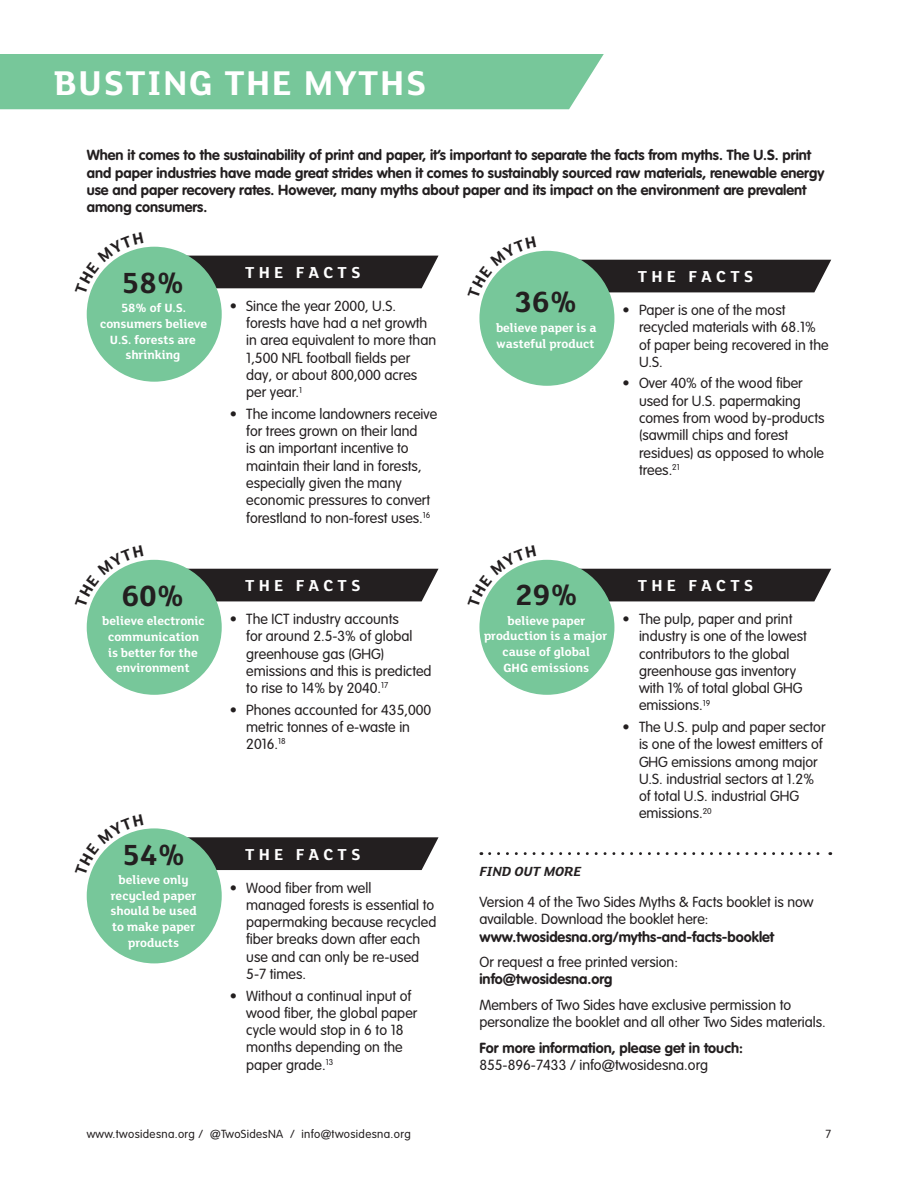
<style>
.page{position:relative;width:918px;height:1188px;background:#fff}
.page>*{position:absolute;margin:0;border:0;box-sizing:border-box;transform-origin:0 0}
.Page_Heading{font:700 37.5px "FS Lola";letter-spacing:.04em;color:#fff}
.t1{font:700 36.15px "FS Lola";letter-spacing:.04em;color:#fff}
.t2{font:700 31.8px "FS Lola";color:#231f20}
.t3{font:700 17.25px "FS Lola";letter-spacing:.24em;color:#fff}
.t4{font:300 14.4px/17.2px "VAG Rounded LT Pro";color:#231f20}
.t5{font:700 14.4px/17.2px "VAG Rounded LT Pro";color:#231f20}
.t6{font:700 13.05px/15.6px "FS Lola";color:#fff;text-align:center}
.t7{font:300 11.55px "VAG Rounded LT Pro";letter-spacing:.03em;color:#231f20}
.s1{font-family:"FS Lola";font-weight:700;font-style:italic}
.s2{font-weight:300}
.s3{font-weight:700}
</style>
<div class="page">
<svg style="left:490px;top:852px;width:341px;height:3px"></svg>
<div style="left:189px;top:256px;width:250px;height:32px;background:#231f20"></div>
<div style="left:87px;top:247px;width:135px;height:135px;background:#77c79a;border-radius:50%"></div>
<div style="left:189px;top:569px;width:250px;height:32px;background:#231f20"></div>
<div style="left:87px;top:560px;width:135px;height:135px;background:#77c79a;border-radius:50%"></div>
<svg style="left:189px;top:837px;width:250px;height:33px;background:#2d292a"></svg>
<div style="left:87px;top:828px;width:135px;height:135px;background:#77c79a;border-radius:50%"></div>
<div style="left:581px;top:260px;width:250px;height:32px;background:#231f20"></div>
<div style="left:479px;top:251px;width:135px;height:135px;background:#77c79a;border-radius:50%"></div>
<div style="left:581px;top:569px;width:250px;height:32px;background:#231f20"></div>
<div style="left:479px;top:560px;width:135px;height:135px;background:#77c79a;border-radius:50%"></div>
<div style="left:0;top:54px;width:604px;height:55px;background:#77c79a"></div>
<svg style="left:90px;top:247px;width:53px;height:46px"></svg>
<svg style="left:90px;top:560px;width:53px;height:46px"></svg>
<svg style="left:89px;top:829px;width:54px;height:47px"></svg>
<svg style="left:482px;top:251px;width:54px;height:47px"></svg>
<svg style="left:482px;top:560px;width:54px;height:47px"></svg>
<p class="t1" style="left:87px;top:56px;width:360px">BUSTING THE MYTHS</p>
<p class="Page_Heading" style="left:54px;top:63px;width:374px">BUSTING THE MYTHS</p>
<p class="t5" style="left:87px;top:147px;width:739px">When it comes to the sustainability of print and paper, it’s important to separate the facts from myths. The U.S. print and paper industries have made great strides when it comes to sustainably sourced raw materials, renewable energy use and paper recovery rates. However, many myths about paper and its impact on the environment are prevalent among consumers.</p>
<p class="t3" style="left:245px;top:264px;width:117px">THE FACTS</p>
<p class="t2" style="left:122px;top:265px;width:64px">58%</p>
<p class="t6" style="left:100px;top:301px;width:109px">58% of U.S. consumers believe<br>U.S. forests are shrinking</p>
<p class="t4" style="left:246px;top:298px;width:191px;text-indent:-16px">• Since the year 2000, U.S. forests have had a net growth in area equivalent to more than<br>1,500 NFL football fields per day, or about 800,000 acres per year.<sup>1</sup></p>
<p class="t4" style="left:246px;top:406px;width:192px;text-indent:-16px">• The income landowners receive for trees grown on their land<br>is an important incentive to maintain their land in forests, especially given the many economic pressures to convert forestland to non-forest uses.<sup>16</sup></p>
<p class="t3" style="left:245px;top:577px;width:117px">THE FACTS</p>
<p class="t2" style="left:122px;top:578px;width:64px">60%</p>
<p class="t6" style="left:102px;top:614px;width:104px">believe electronic communication is better for the environment</p>
<p class="t4" style="left:246px;top:611px;width:187px;text-indent:-16px">• The ICT industry accounts<br>for around 2.5-3% of global greenhouse gas (GHG) emissions and this is predicted to rise to 14% by 2040.<sup>17</sup></p>
<p class="t4" style="left:246px;top:701px;width:187px;text-indent:-16px">• Phones accounted for 435,000 metric tonnes of e-waste in<br>2016.<sup>18</sup></p>
<p class="t2" style="left:122px;top:837px;width:64px">54%</p>
<p class="t3" style="left:245px;top:845px;width:117px">THE FACTS</p>
<p class="t6" style="left:110px;top:872px;width:88px">believe only recycled paper should be used to make paper products</p>
<p class="t4" style="left:246px;top:879px;width:192px;text-indent:-16px">• Wood fiber from well<br>managed forests is essential to papermaking because recycled fiber breaks down after each use and can only be re-used<br>5-7 times.</p>
<p class="t4" style="left:246px;top:987px;width:173px;text-indent:-16px">• Without a continual input of wood fiber, the global paper cycle would stop in 6 to 18 months depending on the paper grade.<sup>13</sup></p>
<p class="t2" style="left:514px;top:285px;width:64px">36%</p>
<p class="t6" style="left:496px;top:320px;width:102px;text-align:left">believe paper is a wasteful product</p>
<p class="t3" style="left:638px;top:268px;width:117px">THE FACTS</p>
<p class="t4" style="left:639px;top:302px;width:191px;text-indent:-16px">• Paper is one of the most recycled materials with 68.1% of paper being recovered in the<br>U.S.</p>
<p class="t4" style="left:639px;top:375px;width:187px;text-indent:-16px">• Over 40% of the wood fiber used for U.S. papermaking comes from wood by-products (sawmill chips and forest residues) as opposed to whole trees.<sup>21</sup></p>
<p class="t3" style="left:638px;top:577px;width:117px">THE FACTS</p>
<p class="t2" style="left:515px;top:578px;width:64px">29%</p>
<p class="t6" style="left:484px;top:613px;width:125px">believe paper production is a major cause of global<br>GHG emissions</p>
<p class="t4" style="left:639px;top:611px;width:169px;text-indent:-16px">• The pulp, paper and print industry is one of the lowest contributors to the global greenhouse gas inventory with 1% of total global GHG emissions.<sup>19</sup></p>
<p class="t4" style="left:639px;top:719px;width:188px;text-indent:-16px">• The U.S. pulp and paper sector is one of the lowest emitters of<br>GHG emissions among major<br>U.S. industrial sectors at 1.2% of total U.S. industrial GHG emissions.<sup>20</sup></p>
<p class="t4" style="left:479px;top:855px;width:336px;line-height:31.5px"><span class="s1">FIND OUT MORE<br></span>Version 4 of the Two Sides Myths &amp; Facts booklet is now</p>
<p class="t5" style="left:479px;top:911px;width:296px"><span class="s2">available. Download the booklet here: </span>www.twosidesna.org/myths-and-facts-booklet</p>
<p class="t4" style="left:479px;top:954px;width:200px">Or request a free printed version: <span class="s3">info@twosidesna.org</span></p>
<p class="t4" style="left:479px;top:997px;width:348px">Members of Two Sides have exclusive permission to personalize the booklet and all other Two Sides materials.</p>
<p class="t5" style="left:479px;top:1039px;width:265px">For more information, please get in touch:<br><span class="s2">855-896-7433 / info@twosidesna.org</span></p>
<p class="t7" style="left:87px;top:1127px;width:326px">www.twosidesna.org / @TwoSidesNA / info@twosidesna.org</p>
<p class="t7" style="left:826px;top:1127px;width:7px">7</p>
</div>
